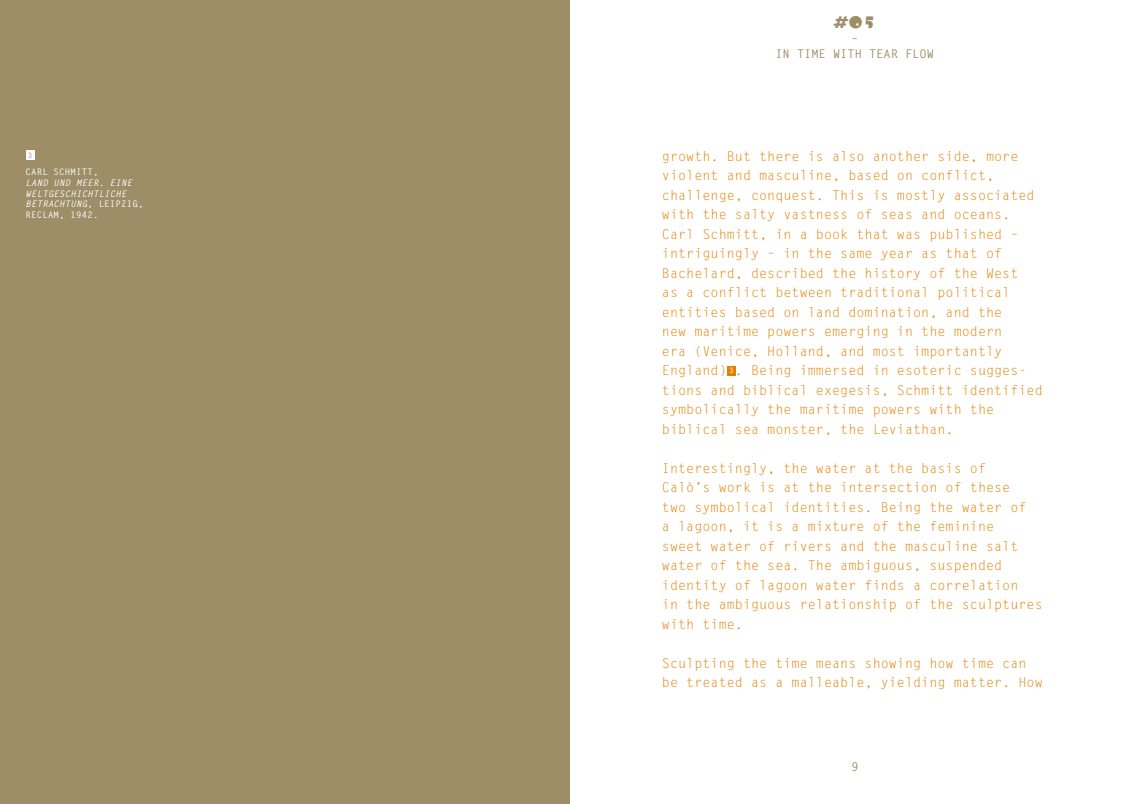
<style>
.page{position:relative;width:1140px;height:804px;background:#fff}
.page>*{position:absolute;margin:0;border:0;box-sizing:border-box;transform-origin:0 0}
.t1{font:16.5px "Beesknees Std";color:#9d8e68}
.t2{font:13.5px/19.5px "Letter Gothic Std";color:#e28000}
.t3{font:700 12px/15px "Letter Gothic Std";color:#9d8e68;text-align:center}
.t4{font:italic 700 9px/10.8px "Letter Gothic Std";letter-spacing:.025em;color:#fff}
.t5{font:700 9px "Letter Gothic Std";letter-spacing:.025em;color:#fff}
.t6{font:700 7.5px "Letter Gothic Std";color:#9d8e68}
.t7{font:700 7.5px "Letter Gothic Std";color:#fff}
.s1{font-style:normal}
</style>
<div class="page">
<div style="left:0;top:0;width:570px;height:804px;background:#9d8e68"></div>
<div style="left:26px;top:151px;width:8px;height:9px;background:#fff"></div>
<div style="left:727px;top:366px;width:8px;height:9px;background:#e28000"></div>
<p class="t6" style="left:28px;top:150px;width:6px">3</p>
<p class="t5" style="left:26px;top:166px;width:74px">CARL SCHMI TT,</p>
<p class="t4" style="left:26px;top:177px;width:119px">LAND UND MEER. EINE<br>WELTGESCHICHTLICHE<br>BETRACHTUNG<span class="s1">, L EIP ZIG ,<br>RECLAM, 1942.</span></p>
<p class="t1" style="left:833px;top:12px;width:44px">#05</p>
<p class="t3" style="left:775px;top:32px;width:160px">–<br>IN TIME WITH TEAR FLOW</p>
<p class="t2" style="left:662px;top:146px;width:382px">growth. But there is also another side, more violent and masculine, based on conflict, challenge, conquest. This is mostly associated with the salty vastness of seas and oceans.<br>Carl Schmitt, in a book that was published – intriguingly – in the same year as that of Bachelard, described the history of the West<br>as a conflict between traditional political entities based on land domination, and the<br>new maritime powers emerging in the modern<br>era (Venice, Holland, and most importantly England) . Being immersed in esoteric sugges&shy;tions and biblical exegesis, Schmitt identified symbolically the maritime powers with the biblical sea monster, the Leviathan.</p>
<p class="t2" style="left:662px;top:458px;width:382px">Interestingly, the water at the basis of<br>Calò’s work is at the intersection of these<br>two symbolical identities. Being the water of<br>a lagoon, it is a mixture of the feminine<br>sweet water of rivers and the masculine salt water of the sea. The ambiguous, suspended identity of lagoon water finds a correlation<br>in the ambiguous relationship of the sculptures with time.</p>
<p class="t2" style="left:662px;top:653px;width:382px">Sculpting the time means showing how time can be treated as a malleable, yielding matter. How</p>
<p class="t7" style="left:729px;top:366px;width:6px">3</p>
<p class="t3" style="left:851px;top:759px;width:9px">9</p>
</div>
